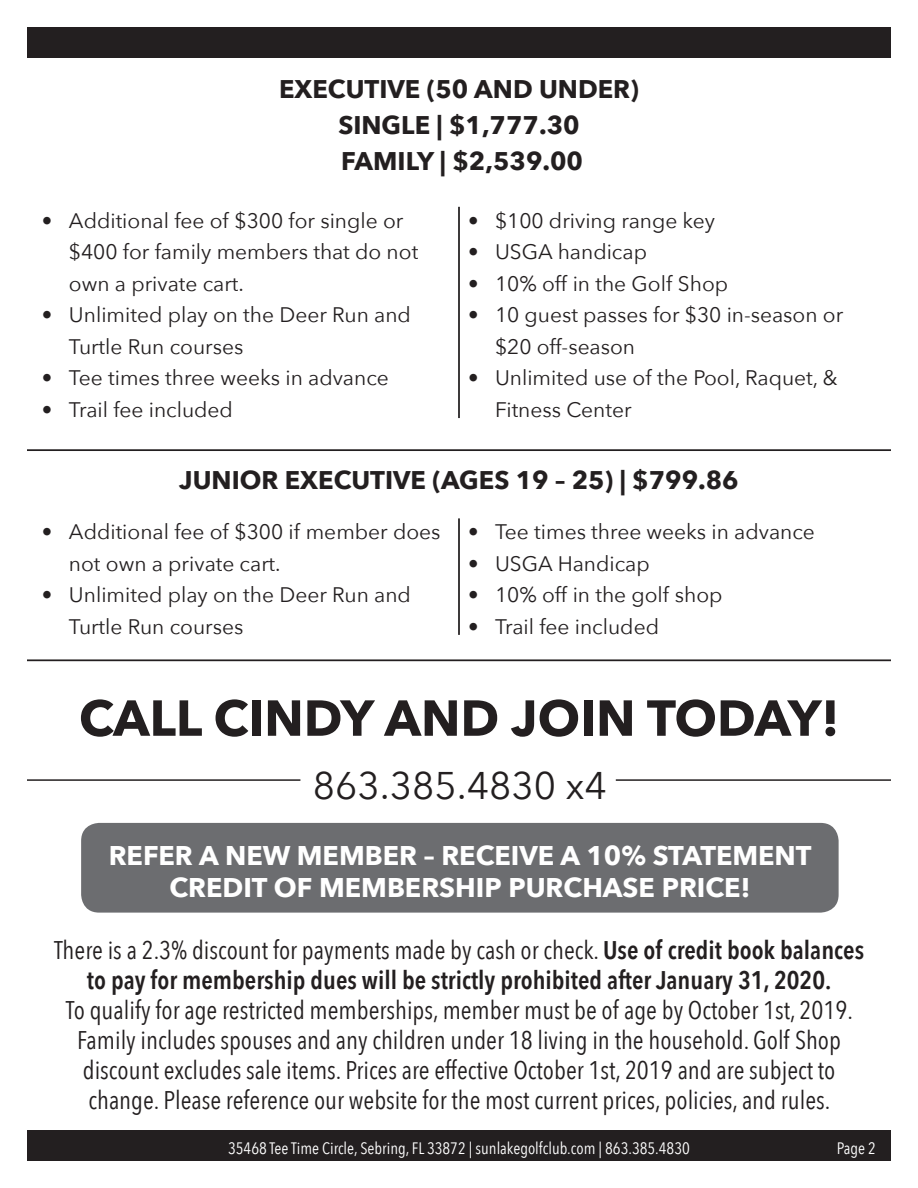
<style>
.page{position:relative;width:918px;height:1188px;background:#fff}
.page>*{position:absolute;margin:0;border:0;box-sizing:border-box;transform-origin:0 0}
.t1{font:700 49.95px "Avenir Next";color:#231f20}
.t2{font:38.55px "Avenir Next";color:#231f20}
.t3{font:700 27px/32.4px "Avenir Next";color:#fff;text-align:center}
.t4{font:25.5px/30px "Avenir Next Condensed";color:#231f20;text-align:center}
.t5{font:600 25.5px/30px "Avenir Next Condensed";color:#231f20;text-align:center}
.t6{font:700 25.5px "Avenir Next";color:#231f20}
.t7{font:21px/31.5px "Avenir Next";color:#231f20}
.t8{font:16.5px "Avenir Next Condensed";color:#fff}
.s1{font-weight:400}
</style>
<div class="page">
<hr style="left:27px;top:449px;width:864px;height:2px;background:#231f20">
<hr style="left:616px;top:779px;width:275px;height:2px;background:#231f20">
<hr style="left:27px;top:779px;width:273px;height:2px;background:#231f20">
<div style="left:27px;top:27px;width:864px;height:30px;background:#231f20"></div>
<div style="left:27px;top:1131px;width:864px;height:30px;background:#231f20"></div>
<div style="left:81px;top:823px;width:758px;height:90px;background:#6c6d70;border-radius:18px"></div>
<hr style="left:458px;top:207px;width:2px;height:211px;background:#231f20">
<hr style="left:27px;top:659px;width:864px;height:2px;background:#231f20">
<hr style="left:458px;top:518px;width:2px;height:117px;background:#231f20">
<p class="t6" style="left:279px;top:67px;width:361px">EXECUTIVE (50 AND UNDER)</p>
<p class="t6" style="left:338px;top:103px;width:243px">SINGLE | $1,777.30</p>
<p class="t6" style="left:341px;top:139px;width:243px">FAMILY | $2,539.00</p>
<p class="t7" style="left:69px;top:204px;width:351px;text-indent:-27px">• Additional fee of $300 for single or $400 for family members that do not own a private cart.</p>
<p class="t7" style="left:69px;top:298px;width:344px;text-indent:-27px">• Unlimited play on the Deer Run and<br>Turtle Run courses</p>
<p class="t7" style="left:42px;top:361px;width:348px">• Tee times three weeks in advance</p>
<p class="t7" style="left:42px;top:393px;width:193px">• Trail fee included</p>
<p class="t7" style="left:468px;top:204px;width:249px">• $100 driving range key</p>
<p class="t7" style="left:468px;top:235px;width:181px">• USGA handicap</p>
<p class="t7" style="left:468px;top:267px;width:262px">• 10% off in the Golf Shop</p>
<p class="t7" style="left:495px;top:298px;width:350px;text-indent:-27px">• 10 guest passes for $30 in-season or $20 off-season</p>
<p class="t7" style="left:495px;top:361px;width:344px;text-indent:-27px">• Unlimited use of the Pool, Raquet, &amp;<br>Fitness Center</p>
<p class="t6" style="left:179px;top:458px;width:561px">JUNIOR EXECUTIVE (AGES 19 – 25) | $799.86</p>
<p class="t7" style="left:69px;top:515px;width:373px;text-indent:-27px">• Additional fee of $300 if member does not own a private cart.</p>
<p class="t7" style="left:69px;top:578px;width:344px;text-indent:-27px">• Unlimited play on the Deer Run and<br>Turtle Run courses</p>
<p class="t7" style="left:468px;top:515px;width:348px">• Tee times three weeks in advance</p>
<p class="t7" style="left:468px;top:547px;width:183px">• USGA Handicap</p>
<p class="t7" style="left:468px;top:578px;width:256px">• 10% off in the golf shop</p>
<p class="t7" style="left:468px;top:610px;width:193px">• Trail fee included</p>
<p class="t1" style="left:79px;top:675px;width:762px">CALL CINDY AND JOIN TODAY!</p>
<p class="t2" style="left:313px;top:753px;width:295px">863.385.4830 x4</p>
<p class="t3" style="left:109px;top:839px;width:704px">REFER A NEW MEMBER – RECEIVE A 10% STATEMENT<br>CREDIT OF MEMBERSHIP PURCHASE PRICE!</p>
<p class="t5" style="left:54px;top:935px;width:812px"><span class="s1">There is a 2.3% discount for payments made by cash or check.</span> Use of credit book balances to pay for membership dues will be strictly prohibited after January 31, 2020.</p>
<p class="t4" style="left:66px;top:994px;width:789px">To qualify for age restricted memberships, member must be of age by October 1st, 2019.<br>Family includes spouses and any children under 18 living in the household. Golf Shop discount excludes sale items. Prices are effective October 1st, 2019 and are subject to change. Please reference our website for the most current prices, policies, and rules.</p>
<p class="t8" style="left:228px;top:1134px;width:463px">35468 Tee Time Circle, Sebring, FL 33872 | sunlakegolfclub.com | 863.385.4830</p>
<p class="t8" style="left:837px;top:1134px;width:41px">Page 2</p>
</div>
